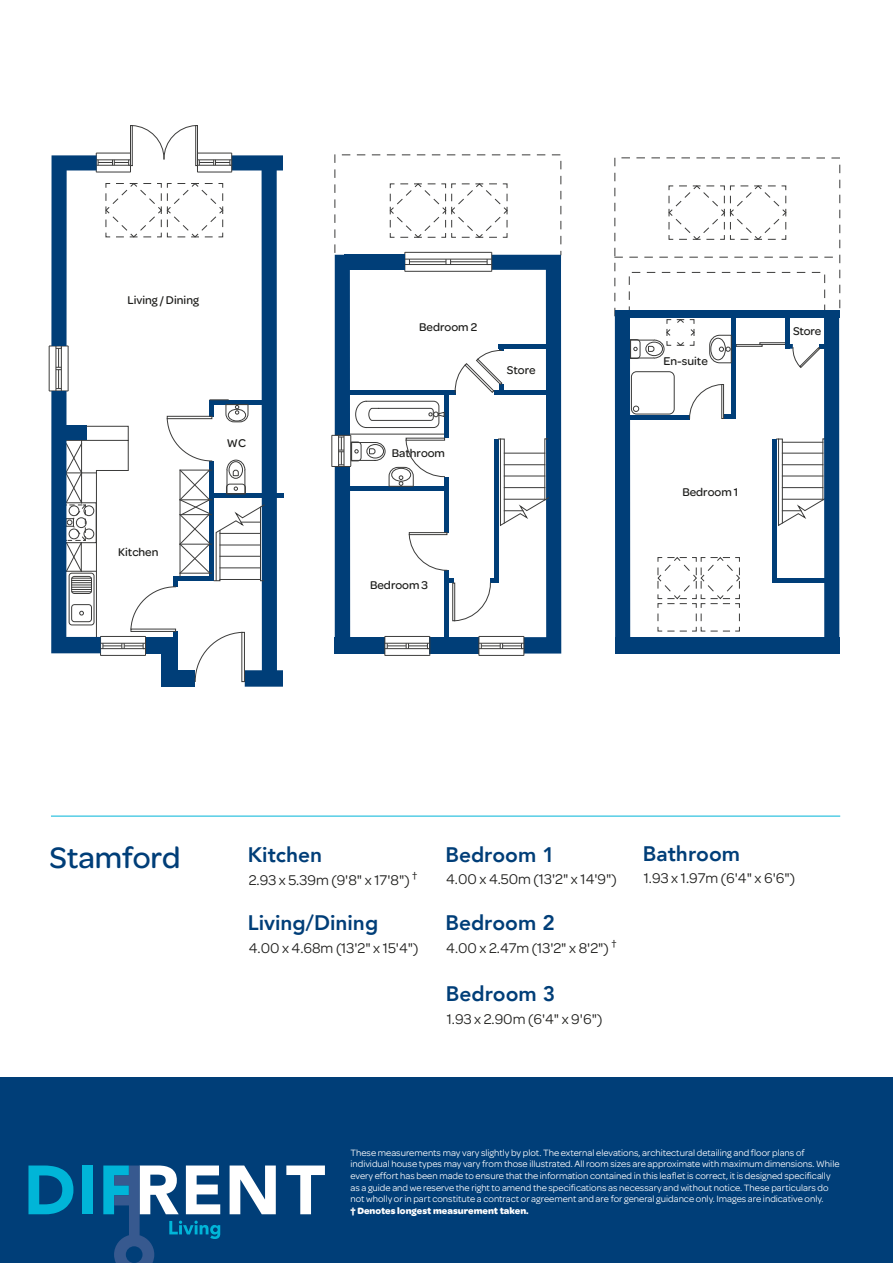
<style>
.page{position:relative;width:893px;height:1263px;background:#fff}
.page>*{position:absolute;margin:0;border:0;box-sizing:border-box;transform-origin:0 0}
.t1{font:500 31.5px "Omnes";color:#003e78}
.t2{font:800 21px "Avenir";color:#003e78}
.t3{font:15px "Omnes";color:#1d1d1b}
.t4{font:500 12px "Omnes";color:#1d1d1b}
.t5{font:10.5px "Myriad Pro";color:#1d1d1b}
.t6{font:9.75px/11.7px "Omnes";color:#fff}
.t7{font:700 9.75px "Omnes";color:#fff}
</style>
<div class="page">
<div style="left:0;top:1078px;width:893px;height:185px;background:#003e78"></div>
<svg style="left:28px;top:1165px;width:45px;height:49px"></svg>
<div style="left:82px;top:1165px;width:11px;height:49px;background:#00b5d8"></div>
<svg style="left:230px;top:1165px;width:46px;height:49px"></svg>
<svg style="left:286px;top:1165px;width:39px;height:49px"></svg>
<svg style="left:103px;top:1165px;width:117px;height:98px"></svg>
<hr style="left:51px;top:816px;width:789px;height:1px;background:#00b5d8">
<div style="left:615px;top:637px;width:224px;height:16px;background:#003e78"></div>
<svg style="left:615px;top:158px;width:225px;height:490px"></svg>
<div style="left:615px;top:310px;width:224px;height:8px;background:#003e78"></div>
<div style="left:211px;top:493px;width:73px;height:5px;background:#003e78"></div>
<svg style="left:49px;top:125px;width:234px;height:562px"></svg>
<hr style="left:385px;top:655px;width:45px;height:1px;background:#3c3c3b">
<hr style="left:479px;top:655px;width:45px;height:1px;background:#3c3c3b">
<svg style="left:332px;top:155px;width:229px;height:500px"></svg>
<p class="t4" style="left:127px;top:294px;width:73px">Living / Dining</p>
<p class="t4" style="left:118px;top:545px;width:42px">Kitchen</p>
<p class="t4" style="left:227px;top:436px;width:20px">WC</p>
<p class="t4" style="left:419px;top:320px;width:59px">Bedroom 2</p>
<p class="t4" style="left:392px;top:447px;width:55px">Bathroom</p>
<p class="t4" style="left:507px;top:363px;width:30px">Store</p>
<p class="t4" style="left:370px;top:578px;width:60px">Bedroom 3</p>
<p class="t4" style="left:663px;top:355px;width:46px">En-suite</p>
<p class="t4" style="left:682px;top:485px;width:57px">Bedroom 1</p>
<p class="t4" style="left:793px;top:324px;width:30px">Store</p>
<h1 class="t1" style="left:50px;top:839px;width:133px">Stamford</h1>
<h2 class="t2" style="left:643px;top:837px;width:99px">Bathroom</h2>
<h2 class="t2" style="left:445px;top:838px;width:111px">Bedroom 1</h2>
<h3 class="t3" style="left:446px;top:871px;width:172px">4.00 x 4.50m (13'2" x 14'9")</h3>
<h2 class="t2" style="left:248px;top:838px;width:76px">Kitchen</h2>
<p class="t5" style="left:412px;top:868px;width:7px">†</p>
<h3 class="t3" style="left:249px;top:871px;width:162px">2.93 x 5.39m (9'8" x 17'8")</h3>
<h3 class="t3" style="left:644px;top:870px;width:153px">1.93 x 1.97m (6'4" x 6'6")</h3>
<h2 class="t2" style="left:248px;top:907px;width:132px">Living/Dining</h2>
<h3 class="t3" style="left:249px;top:940px;width:171px">4.00 x 4.68m (13'2" x 15'4")</h3>
<h2 class="t2" style="left:445px;top:907px;width:111px">Bedroom 2</h2>
<h3 class="t3" style="left:446px;top:940px;width:172px">4.00 x 2.47m (13'2" x 8'2") <sup>†</sup></h3>
<h2 class="t2" style="left:446px;top:977px;width:111px">Bedroom 3</h2>
<h3 class="t3" style="left:447px;top:1010px;width:157px">1.93 x 2.90m (6'4" x 9'6")</h3>
<p class="t6" style="left:350px;top:1146px;width:491px">These measurements may vary slightly by plot. The external elevations, architectural detailing and floor plans of individual house types may vary from those illustrated. All room sizes are approximate with maximum dimensions. While every effort has been made to ensure that the information contained in this leaflet is correct, it is designed specifically as a guide and we reserve the right to amend the specifications as necessary and without notice. These particulars do not wholly or in part constitute a contract or agreement and are for general guidance only. Images are indicative only.</p>
<p class="t7" style="left:350px;top:1204px;width:180px">† Denotes longest measurement taken.</p>
</div>
